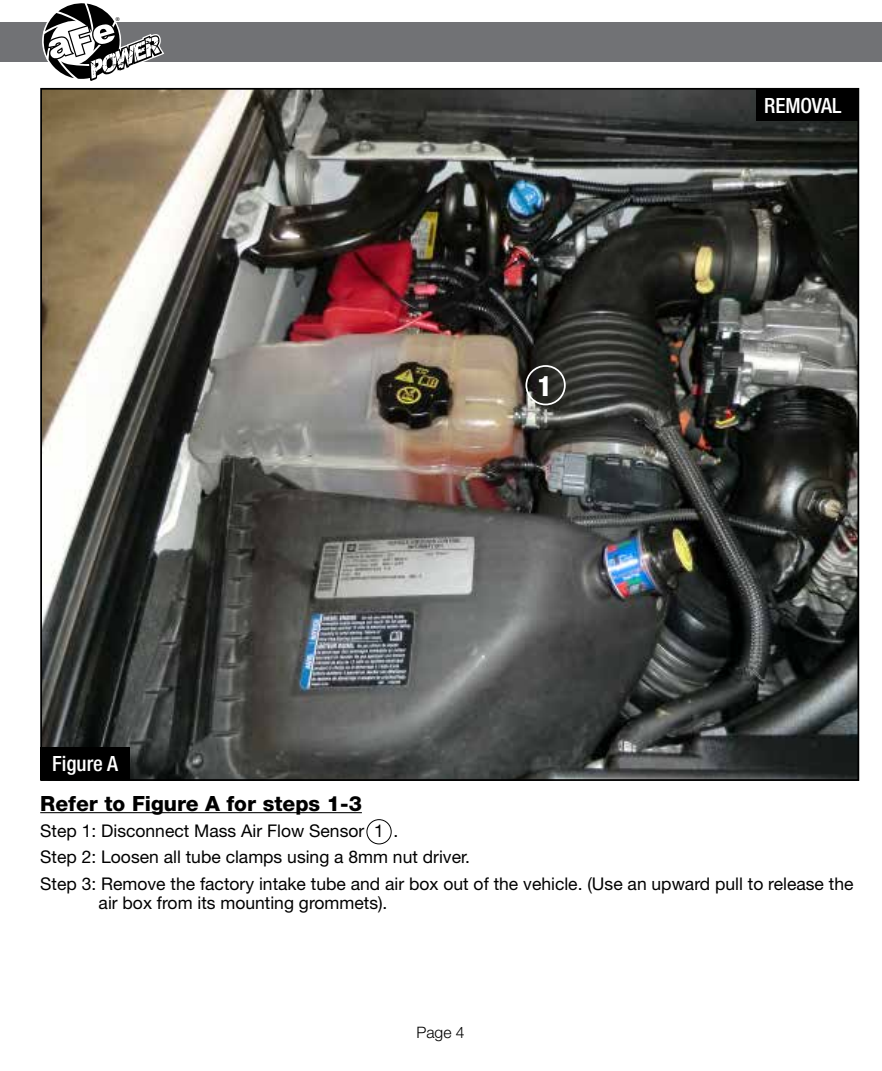
<style>
.page{position:relative;width:882px;height:1071px;background:#fff}
.page>*{position:absolute;margin:0;border:0;box-sizing:border-box;transform-origin:0 0}
.t1{font:800 condensed 28px "Helvetica Neue";color:#fff}
.t2{font:800 21px "Helvetica Neue";color:#000}
.t3{font:500 condensed 21px "Helvetica Neue";color:#fff}
.t4{font:17.5px/26.2px "Helvetica Neue";color:#000}
.t5{font:300 15.75px "Helvetica Neue";color:#000}
.t6{font:8.58px "Myriad";color:#000}
</style>
<div class="page">
<div style="left:0;top:23px;width:882px;height:39px;background:#717275"></div>
<svg style="left:43px;top:3px;width:122px;height:78px"></svg>
<img style="left:43px;top:91px;width:813px;height:687px">
<hr style="left:40px;top:812px;width:322px;height:1px;background:#000">
<div style="left:756px;top:88px;width:103px;height:33px;background:#000"></div>
<div style="left:366px;top:819px;width:26px;height:25px;border:1px solid #000;border-radius:50%"></div>
<div style="left:525px;top:365px;width:41px;height:40px;border:2px solid #fff;border-radius:50%"></div>
<div style="left:40px;top:747px;width:90px;height:33px;background:#000"></div>
<p class="t6" style="left:115px;top:16px;width:6px">®</p>
<p class="t3" style="left:52px;top:751px;width:67px">Figure A</p>
<h1 class="t1" style="left:538px;top:369px;width:16px">1</h1>
<p class="t3" style="left:764px;top:93px;width:79px">REMOVAL</p>
<p class="t2" style="left:40px;top:791px;width:323px">Refer to Figure A for steps 1-3</p>
<p class="t4" style="left:40px;top:818px;width:815px">Step 1: Disconnect Mass Air Flow Sensor 1 .<br>Step 2: Loosen all tube clamps using a 8mm nut driver.<br>Step 3: Remove the factory intake tube and air box out of the vehicle. (Use an upward pull to release the</p>
<p class="t4" style="left:99px;top:889px;width:290px">air box from its mounting grommets).</p>
<p class="t5" style="left:416px;top:1023px;width:50px">Page 4</p>
</div>
